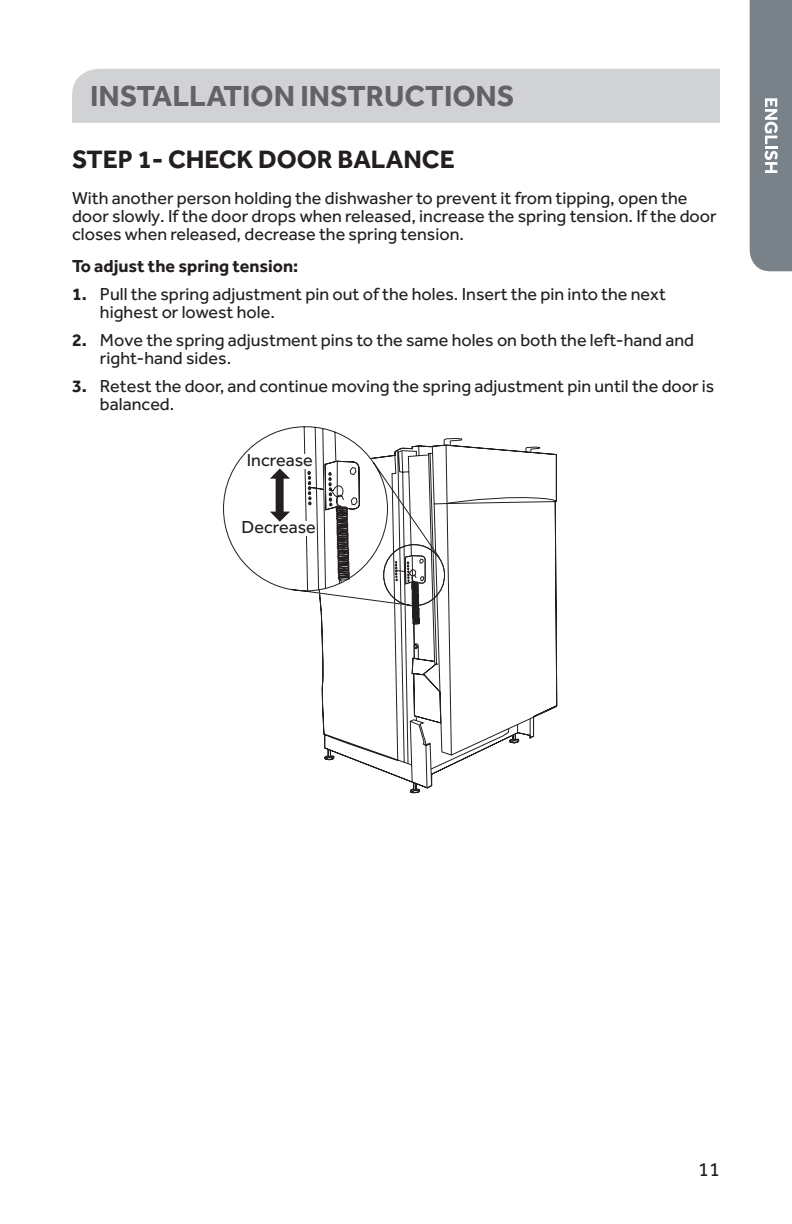
<style>
.page{position:relative;width:792px;height:1224px;background:#fff}
.page>*{position:absolute;margin:0;border:0;box-sizing:border-box;transform-origin:0 0}
.t1{font:700 30px "Effra";color:#636366}
.t2{font:700 26px "Effra";color:#231f20}
.t3{font:20px "Effra";color:#231f20}
.t4{font:18px/18px "Effra";color:#231f20}
.t5{font:700 18px "Effra";color:#231f20}
.s1{font-weight:700}
</style>
<div class="page">
<div style="left:750px;top:0;width:42px;height:271px;background:#798189"></div>
<div style="left:72px;top:69px;width:648px;height:54px;background:#d1d2d4"></div>
<svg style="left:410px;top:789px;width:10px;height:4px"></svg>
<svg style="left:322px;top:724px;width:120px;height:65px"></svg>
<svg style="left:411px;top:724px;width:124px;height:46px"></svg>
<svg style="left:224px;top:427px;width:333px;height:297px"></svg>
<hr style="left:303px;top:454px;width:4px;height:14px;background:#fff">
<hr style="left:304px;top:521px;width:4px;height:15px;background:#fff">
<h1 class="t1" style="left:90px;top:78px;width:426px">INSTALLATION INSTRUCTIONS</h1>
<h2 class="t2" style="left:72px;top:144px;width:384px">STEP 1- CHECK DOOR BALANCE</h2>
<p class="t4" style="left:72px;top:189px;width:646px">With another person holding the dishwasher to prevent it from tipping, open the door slowly. If the door drops when released, increase the spring tension. If the door closes when released, decrease the spring tension.</p>
<p class="t5" style="left:72px;top:255px;width:228px">To adjust the spring tension:</p>
<p class="t4" style="left:100px;top:285px;width:567px;text-indent:-28px"><span class="s1">1.</span> Pull the spring adjustment pin out of the holes. Insert the pin into the next highest or lowest hole.</p>
<p class="t4" style="left:100px;top:331px;width:596px;text-indent:-28px"><span class="s1">2.</span> Move the spring adjustment pins to the same holes on both the left-hand and right-hand sides.</p>
<p class="t4" style="left:100px;top:377px;width:616px;text-indent:-28px"><span class="s1">3.</span> Retest the door, and continue moving the spring adjustment pin until the door is balanced.</p>
<p class="t4" style="left:247px;top:451px;width:68px">Increase</p>
<p class="t4" style="left:242px;top:518px;width:76px">Decrease</p>
<p class="t3" style="left:698px;top:1157px;width:23px">11</p>
</div>
